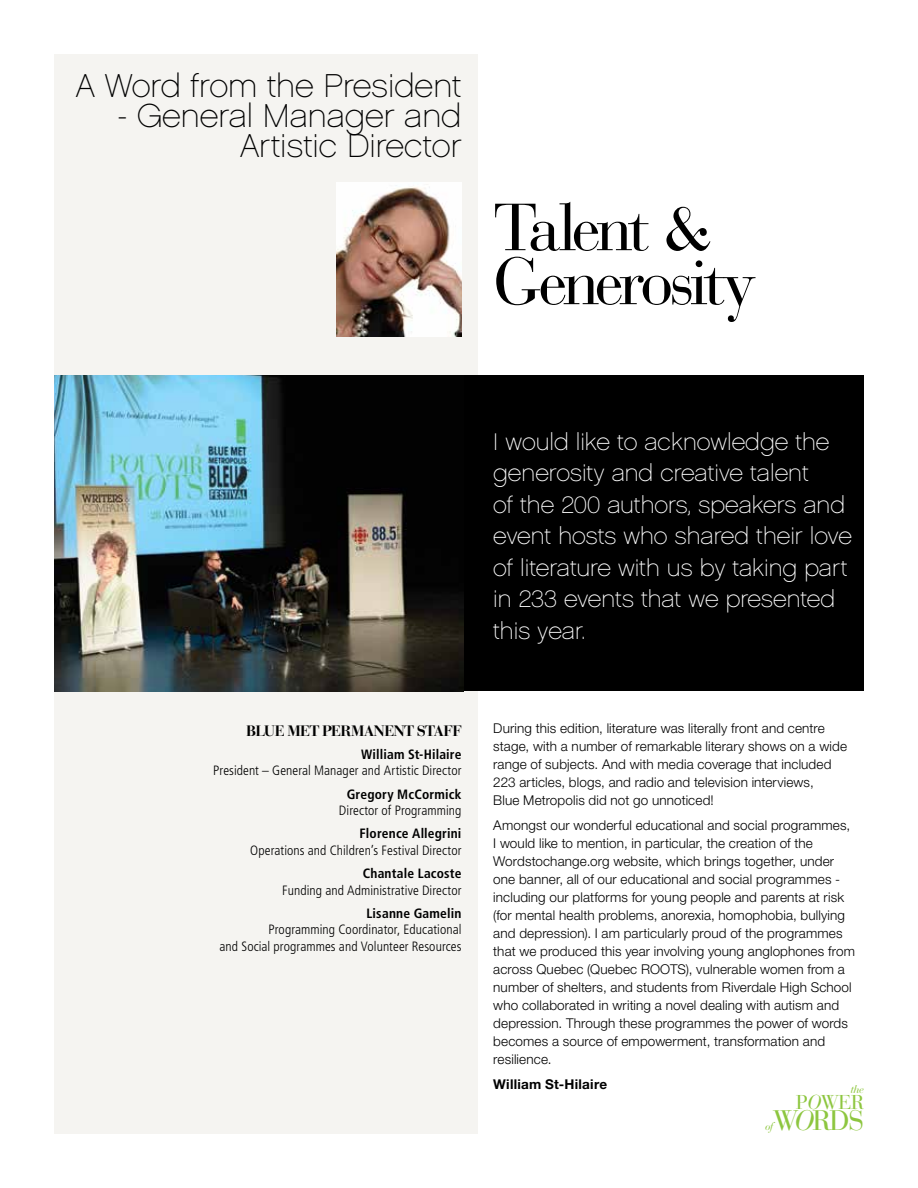
<style>
.page{position:relative;width:918px;height:1188px;background:#fff}
.page>*{position:absolute;margin:0;border:0;box-sizing:border-box;transform-origin:0 0}
.t1{font:66px/54px "Bauer Bodoni";letter-spacing:-.07em;color:#000}
.t2{font:33px/30px "Chalet Paris Nineteen Sixty";color:#000;text-align:right}
.t3{font:28.05px "Bauer Bodoni";color:#8dc63f}
.t4{font:24px/31.5px "Chalet Paris Nineteen Sixty";color:#fff}
.t5{font:19.95px "Bauer Bodoni";color:#8dc63f}
.t6{font:700 15px "Bauer Bodoni";letter-spacing:-.025em;color:#000}
.t7{font:300 13.5px/18px "Helvetica Neue LT Std";letter-spacing:.01em;color:#000}
.t8{font:300 condensed 13.5px/16.5px "Frutiger";letter-spacing:.005em;color:#000;text-align:right}
.t9{font:700 condensed 13.5px "Frutiger";letter-spacing:.01em;color:#000}
.t10{font:700 13.5px "Helvetica Neue LT Std";letter-spacing:.02em;color:#000}
.t11{font:italic 10.95px "Bauer Bodoni";color:#8dc63f}
.s1{font-style:italic}
</style>
<div class="page">
<div style="left:54px;top:54px;width:424px;height:1080px;background:#f5f4f1"></div>
<img style="left:337px;top:182px;width:125px;height:155px">
<div style="left:54px;top:375px;width:810px;height:316px;background:#000"></div>
<img style="left:54px;top:375px;width:410px;height:316px">
<h2 class="t2" style="left:76px;top:71px;width:387px">A Word from the President</h2>
<h2 class="t2" style="left:117px;top:101px;width:346px">- General Manager and<br>Artistic Director</h2>
<h1 class="t1" style="left:493px;top:201px;width:264px">Talent &amp;<br>Generosity</h1>
<h3 class="t4" style="left:493px;top:426px;width:360px">I would like to acknowledge the generosity and creative talent<br>of the 200 authors, speakers and event hosts who shared their love of literature with us by taking part in 233 events that we presented this year.</h3>
<p class="t6" style="left:246px;top:721px;width:181px">BLUE MET PERMANENT STAFF</p>
<p class="t9" style="left:361px;top:746px;width:102px">William St-Hilaire</p>
<p class="t8" style="left:213px;top:763px;width:250px">President – General Manager and Artistic Director</p>
<p class="t9" style="left:347px;top:786px;width:116px">Gregory McCormick</p>
<p class="t8" style="left:339px;top:802px;width:124px">Director of Programming</p>
<p class="t9" style="left:360px;top:826px;width:103px">Florence Allegrini</p>
<p class="t8" style="left:250px;top:842px;width:213px">Operations and Children’s Festival Director</p>
<p class="t9" style="left:363px;top:865px;width:100px">Chantale Lacoste</p>
<p class="t8" style="left:282px;top:882px;width:181px">Funding and Administrative Director</p>
<p class="t9" style="left:366px;top:905px;width:97px">Lisanne Gamelin</p>
<p class="t8" style="left:220px;top:922px;width:243px">Programming Coordinator, Educational<br>and Social programmes and Volunteer Resources</p>
<p class="t7" style="left:493px;top:719px;width:355px">During this edition, literature was literally front and centre stage, with a number of remarkable literary shows on a wide range of subjects. And with media coverage that included 223 articles, blogs, and radio and television interviews,<br>Blue Metropolis did not go unnoticed!</p>
<p class="t7" style="left:493px;top:816px;width:363px">Amongst our wonderful educational and social programmes, I would like to mention, in particular, the creation of the Wordstochange.org website, which brings together, under one banner, all of our educational and social programmes - including our platforms for young people and parents at risk (for mental health problems, anorexia, homophobia, bullying and depression). I am particularly proud of the programmes that we produced this year involving young anglophones from across Quebec (Quebec ROOTS), vulnerable women from a number of shelters, and students from Riverdale High School who collaborated in writing a novel dealing with autism and depression. Through these programmes the power of words becomes a source of empowerment, transformation and resilience.</p>
<p class="t10" style="left:493px;top:1076px;width:116px">William St-Hilaire</p>
<p class="t11" style="left:851px;top:1082px;width:15px">the</p>
<h3 class="t5" style="left:796px;top:1091px;width:70px">P<span class="s1">O</span>WER</h3>
<h3 class="t3" style="left:772px;top:1104px;width:93px">W<span class="s1">O</span>RDS</h3>
<p class="t11" style="left:765px;top:1120px;width:9px">of</p>
</div>
